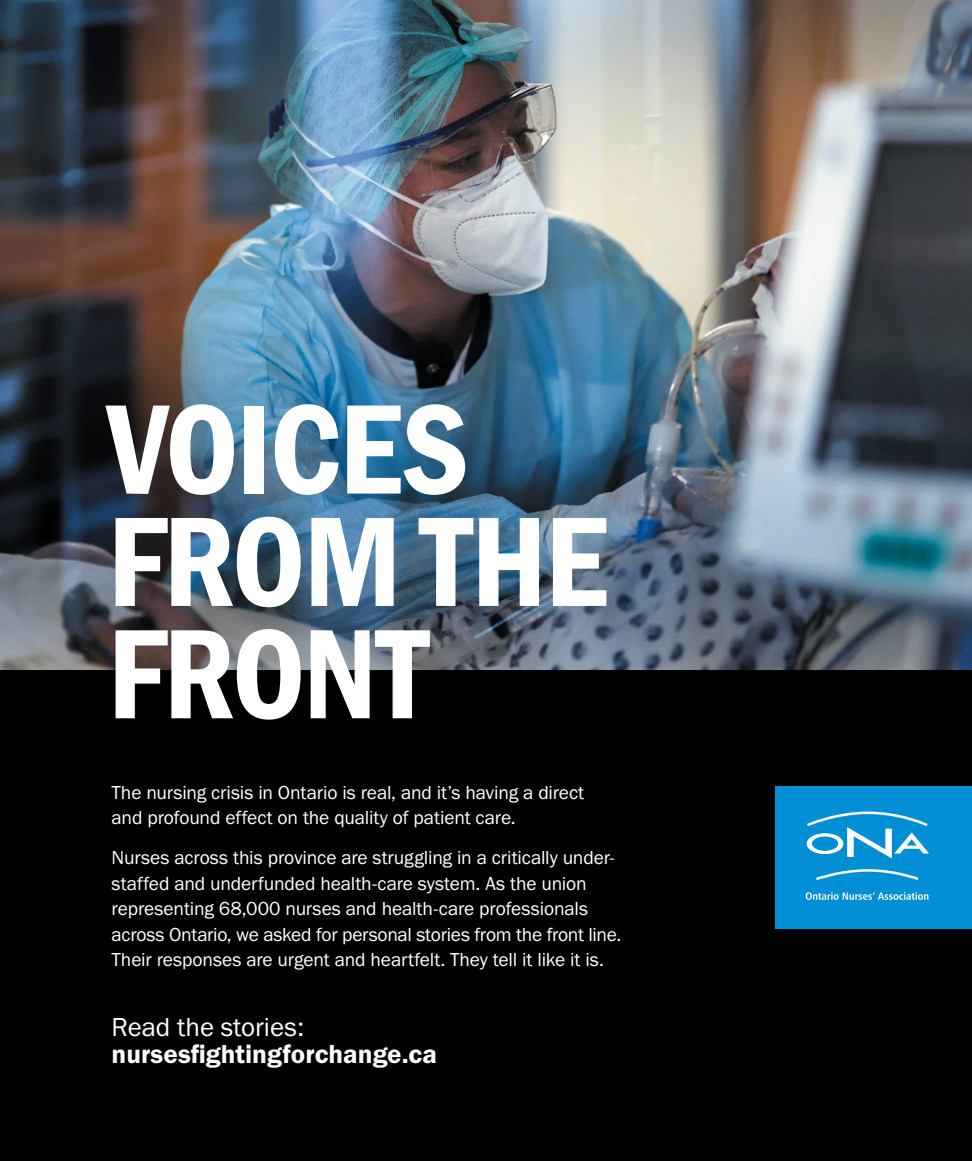
<style>
.page{position:relative;width:972px;height:1161px;background:#000}
.page>*{position:absolute;margin:0;border:0;box-sizing:border-box;transform-origin:0 0}
.t1{font:131.85px/112.4px "Franklin Gothic URW Con Dem";letter-spacing:-.02em;color:#fff}
.t2{font:27px "Franklin Gothic URW Dem";color:#fff}
.t3{font:27px "Franklin Gothic URW Boo";color:#fff}
.t4{font:19.5px/25.5px "Franklin Gothic URW Boo";letter-spacing:-.01em;color:#fff}
</style>
<div class="page">
<img style="left:0;top:0;width:972px;height:670px">
<div style="left:776px;top:786px;width:196px;height:142px;background:#008fd5"></div>
<svg style="left:806px;top:892px;width:122px;height:8px"></svg>
<svg style="left:816px;top:869px;width:103px;height:12px"></svg>
<svg style="left:806px;top:811px;width:123px;height:47px"></svg>
<h1 class="t1" style="left:107px;top:388px;width:502px">VOICES<br>FROM THE<br>FRONT</h1>
<p class="t4" style="left:112px;top:779px;width:474px">The nursing crisis in Ontario is real, and it’s having a direct and profound effect on the quality of patient care.</p>
<p class="t4" style="left:112px;top:845px;width:511px">Nurses across this province are struggling in a critically under&shy;staffed and underfunded health-care system. As the union representing 68,000 nurses and health-care professionals across Ontario, we asked for personal stories from the front line.<br>Their responses are urgent and heartfelt. They tell it like it is.</p>
<h2 class="t3" style="left:112px;top:1011px;width:194px">Read the stories:</h2>
<h2 class="t2" style="left:112px;top:1038px;width:327px">nursesfightingforchange.ca</h2>
</div>
